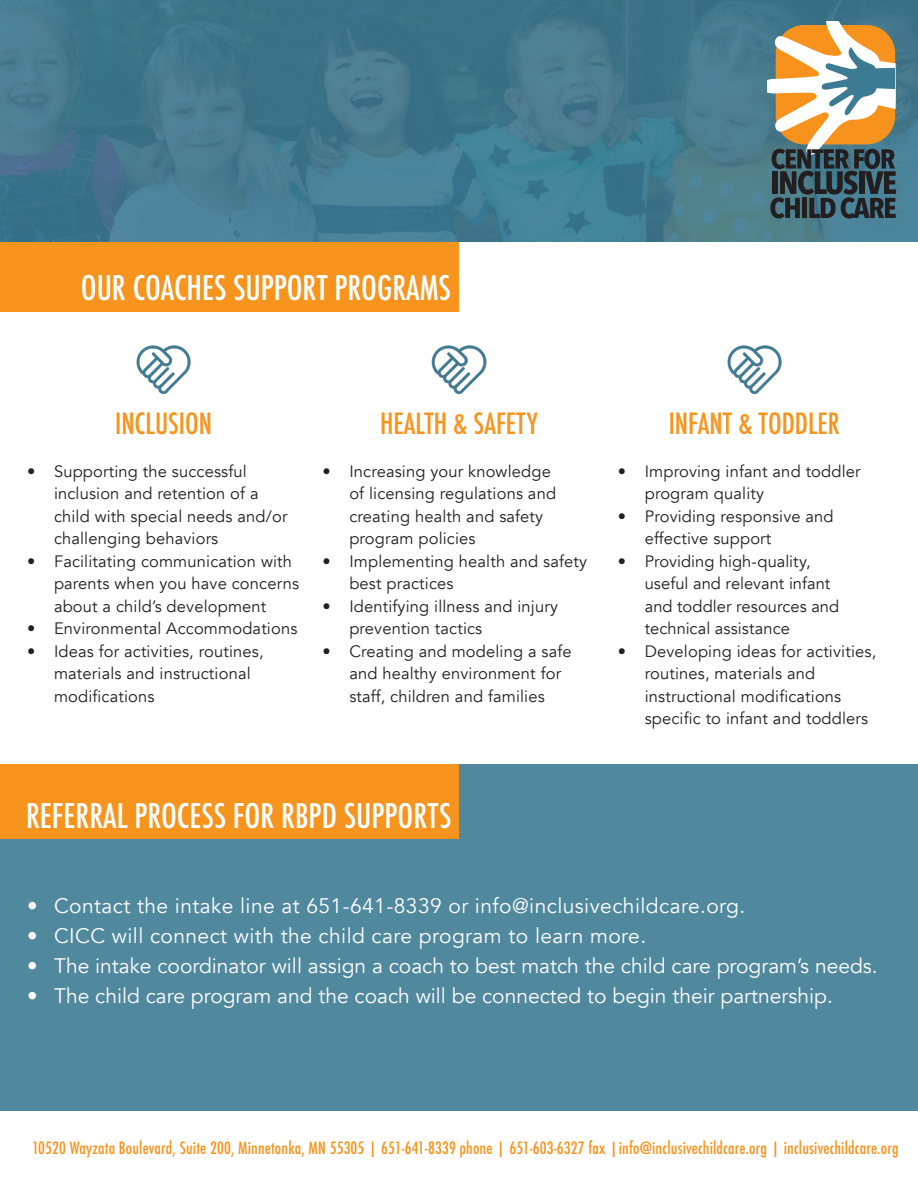
<style>
.page{position:relative;width:918px;height:1188px;background:#fff}
.page>*{position:absolute;margin:0;border:0;box-sizing:border-box;transform-origin:0 0}
.t1{font:500 condensed 33px "Futura";color:#fff}
.t2{font:500 condensed 28.5px "Futura";color:#f7941d}
.t3{font:21px "Avenir";color:#fff}
.t4{font:21px "Avenir";letter-spacing:.02em;color:#fff}
.t5{font:16.5px/22.5px "Avenir";letter-spacing:.01em;color:#231f20}
.t6{font:500 condensed 16.5px "Futura";letter-spacing:.01em;color:#f7941d}
</style>
<div class="page">
<div style="left:0;top:238px;width:459px;height:74px;background:#f7941d"></div>
<div style="left:0;top:764px;width:918px;height:346px;background:#50889e"></div>
<svg style="left:0;top:0;width:918px;height:242px;background:#42798d"></svg>
<svg style="left:768px;top:22px;width:128px;height:197px"></svg>
<div style="left:0;top:764px;width:459px;height:75px;background:#f7941d"></div>
<img style="left:136px;top:345px;width:55px;height:50px">
<img style="left:431px;top:345px;width:56px;height:50px">
<img style="left:727px;top:345px;width:55px;height:50px">
<p class="t1" style="left:81px;top:266px;width:371px">OUR COACHES SUPPORT PROGRAMS</p>
<p class="t2" style="left:115px;top:405px;width:99px">INCLUSION</p>
<p class="t5" style="left:54px;top:460px;width:235px;text-indent:-27px">• Supporting the successful inclusion and retention of a child with special needs and/or challenging behaviors</p>
<p class="t5" style="left:54px;top:550px;width:247px;text-indent:-27px">• Facilitating communication with parents when you have concerns about a child’s development</p>
<p class="t5" style="left:27px;top:617px;width:272px">• Environmental Accommodations</p>
<p class="t5" style="left:54px;top:640px;width:211px;text-indent:-27px">• Ideas for activities, routines, materials and instructional modifications</p>
<p class="t2" style="left:380px;top:405px;width:159px">HEALTH &amp; SAFETY</p>
<p class="t5" style="left:349px;top:460px;width:208px;text-indent:-27px">• Increasing your knowledge of licensing regulations and creating health and safety program policies</p>
<p class="t5" style="left:349px;top:550px;width:239px;text-indent:-27px">• Implementing health and safety best practices</p>
<p class="t5" style="left:349px;top:595px;width:210px;text-indent:-27px">• Identifying illness and injury prevention tactics</p>
<p class="t5" style="left:349px;top:640px;width:224px;text-indent:-27px">• Creating and modeling a safe and healthy environment for staff, children and families</p>
<p class="t1" style="left:26px;top:794px;width:427px">REFERRAL PROCESS FOR RBPD SUPPORTS</p>
<p class="t2" style="left:669px;top:405px;width:173px">INFANT &amp; TODDLER</p>
<p class="t5" style="left:645px;top:460px;width:217px;text-indent:-27px">• Improving infant and toddler program quality</p>
<p class="t5" style="left:645px;top:505px;width:190px;text-indent:-27px">• Providing responsive and effective support</p>
<p class="t5" style="left:645px;top:550px;width:196px;text-indent:-27px">• Providing high-quality, useful and relevant infant and toddler resources and technical assistance</p>
<p class="t5" style="left:645px;top:640px;width:233px;text-indent:-27px">• Developing ideas for activities, routines, materials and instructional modifications specific to infant and toddlers</p>
<p class="t4" style="left:27px;top:893px;width:720px">• Contact the intake line at 651-641-8339 or info@inclusivechildcare.org.</p>
<p class="t4" style="left:27px;top:923px;width:621px">• CICC will connect with the child care program to learn more.</p>
<p class="t3" style="left:27px;top:953px;width:852px">• The intake coordinator will assign a coach to best match the child care program’s needs.</p>
<p class="t3" style="left:27px;top:983px;width:807px">• The child care program and the coach will be connected to begin their partnership.</p>
<p class="t6" style="left:32px;top:1138px;width:868px">10520 Wayzata Boulevard, Suite 200, Minnetonka, MN 55305 | 651-641-8339 phone | 651-603-6327 fax |info@inclusivechildcare.org | inclusivechildcare.org</p>
</div>
